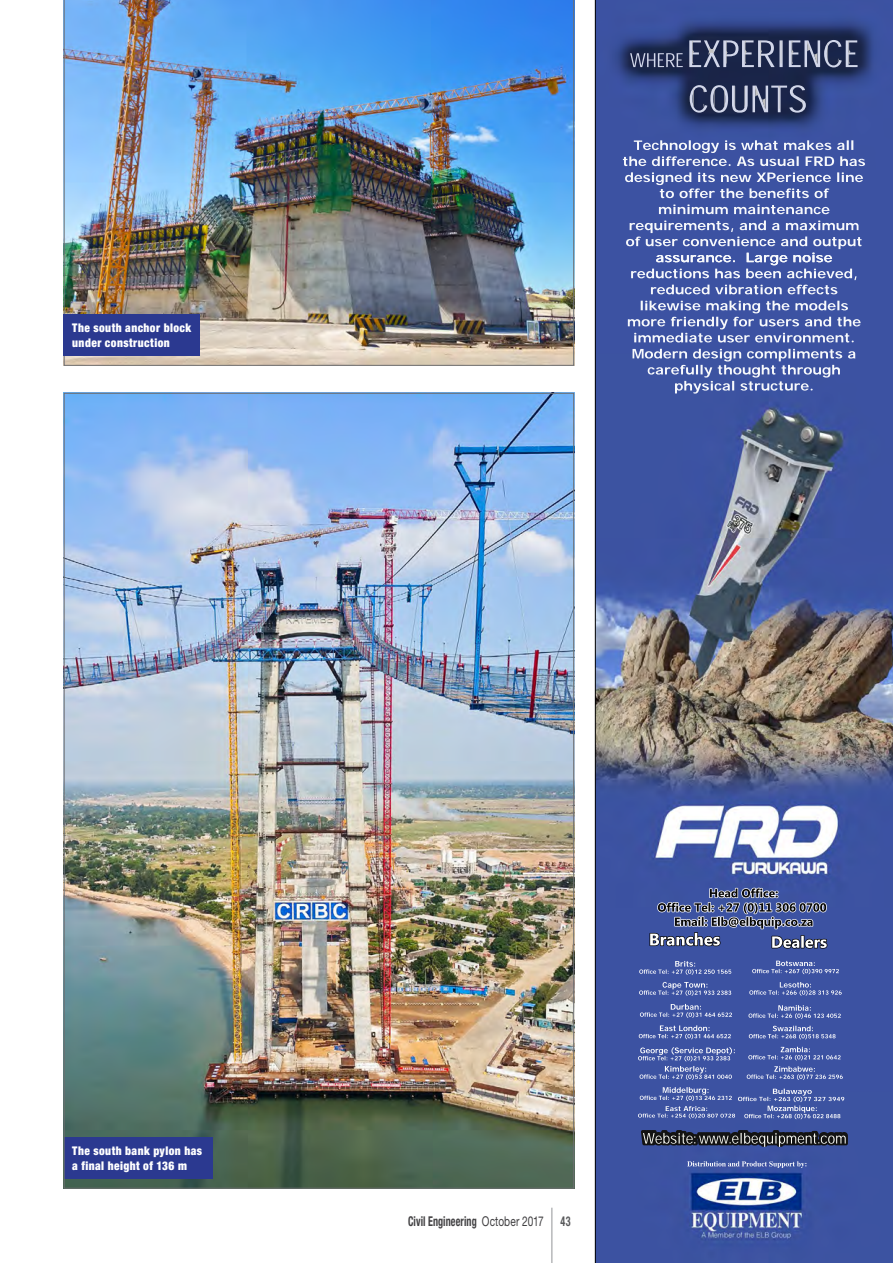
<style>
.page{position:relative;width:893px;height:1263px;background:#fff}
.page>*{position:absolute;margin:0;border:0;box-sizing:border-box;transform-origin:0 0}
.t1{font:700 condensed 13.5px "Helvetica Neue";letter-spacing:.01em;color:#414042;scale:.75 1}
.t2{font:700 condensed 13.5px "Helvetica Neue";color:#58595b;scale:.75 1}
.t3{font:900 condensed 12px/15px "Helvetica Neue";letter-spacing:.04em;color:#fff;scale:.95 1}
.s1{font-weight:400;font-stretch:normal}
</style>
<div class="page">
<hr style="left:551px;top:1208px;width:1px;height:55px;background:#939598">
<img style="left:596px;top:0;width:297px;height:1263px">
<img style="left:741px;top:888px;width:37px;height:10px">
<img style="left:641px;top:1130px;width:133px;height:15px">
<img style="left:649px;top:932px;width:72px;height:14px">
<img style="left:771px;top:935px;width:56px;height:14px">
<img style="left:692px;top:41px;width:158px;height:68px">
<hr style="left:595px;top:0;width:1px;height:1263px;background:#000">
<img style="left:64px;top:0;width:510px;height:366px">
<div style="left:64px;top:314px;width:136px;height:41px;background:#2b3990"></div>
<img style="left:66px;top:395px;width:506px;height:791px">
<div style="left:64px;top:1137px;width:149px;height:41px;background:#2b3990"></div>
<p class="t3" style="left:72px;top:320px;width:127px">The south anchor block under construction</p>
<p class="t3" style="left:72px;top:1143px;width:138px">The south bank pylon has a final height of 136 m</p>
<p class="t1" style="left:408px;top:1213px;width:182px">Civil Engineering <span class="s1">October 2017</span></p>
<p class="t2" style="left:561px;top:1213px;width:15px">43</p>
</div>
